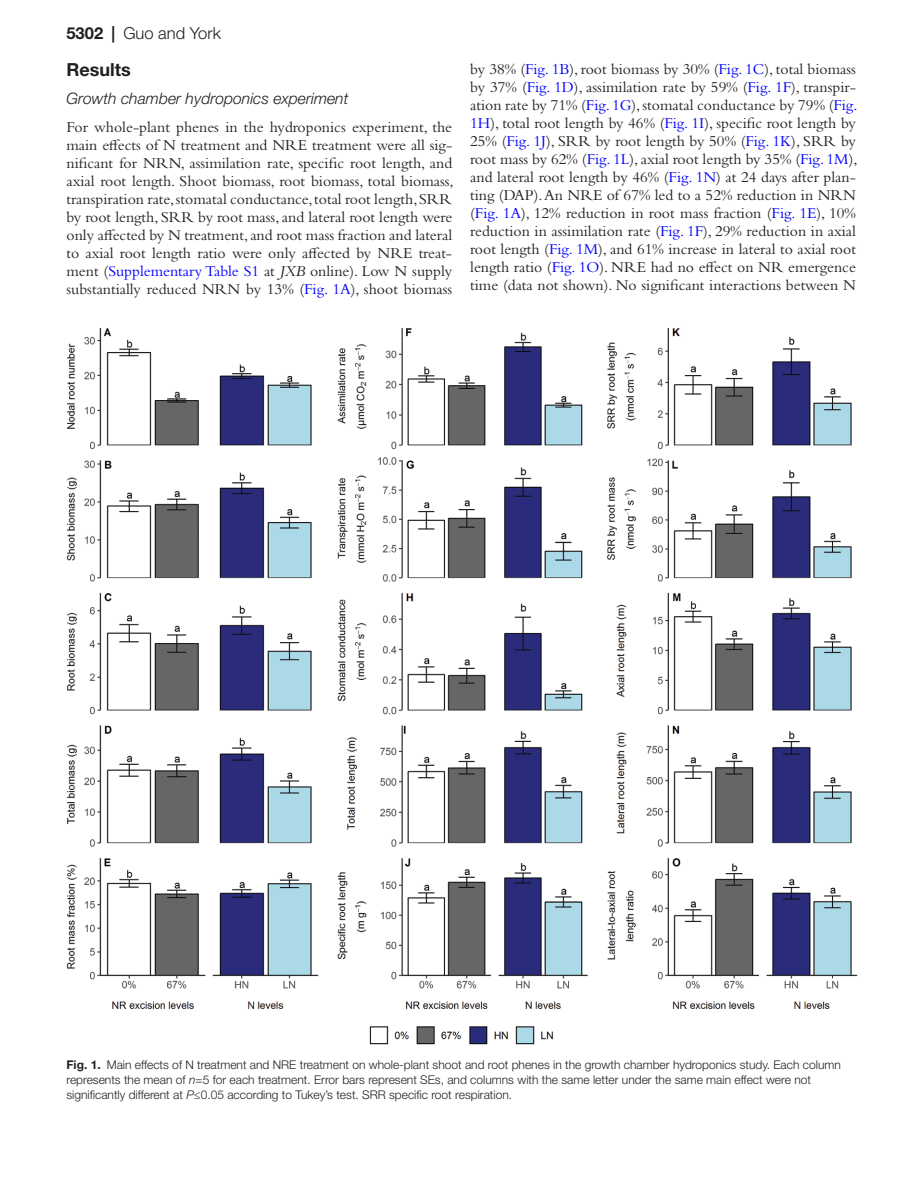
<style>
.page{position:relative;width:919px;height:1187px;background:#fff}
.page>*{position:absolute;margin:0;border:0;box-sizing:border-box;transform-origin:0 0}
.t1{font:700 18px "Helvetica Neue LT Std";color:#231f20}
.t2{font:300 16.5px "Helvetica Neue LT Std";color:#231f20}
.t3{font:15.75px/18px "Bembo Std";color:#231f20;text-align:justify}
.t4{font:italic 300 15.75px "Helvetica Neue LT Std";color:#231f20}
.t5{font:300 12px/15px "Helvetica Neue LT Std";color:#231f20}
.s1{font-weight:700}
.s2{color:#00f}
.s3{font-style:italic}
</style>
<div class="page">
<img style="left:66px;top:328px;width:791px;height:716px">
<p class="t2" style="left:66px;top:23px;width:156px"><span class="s1">5302 |</span> Guo and York</p>
<p class="t1" style="left:66px;top:58px;width:66px">Results</p>
<p class="t4" style="left:66px;top:89px;width:283px">Growth chamber hydroponics experiment</p>
<p class="t3" style="left:66px;top:118px;width:389px">For whole-plant phenes in the hydroponics experiment, the main effects of N treatment and NRE treatment were all sig&shy;nificant for NRN, assimilation rate, specific root length, and axial root length. Shoot biomass, root biomass, total biomass, transpiration rate, stomatal conductance, total root length, SRR by root length, SRR by root mass, and lateral root length were only affected by N treatment, and root mass fraction and lateral to axial root length ratio were only affected by NRE treat&shy;ment (<span class="s2">Supplementary Table S1</span> at <span class="s3">JXB</span> online). Low N supply substantially reduced NRN by 13% (<span class="s2">Fig. 1A</span>), shoot biomass</p>
<p class="t3" style="left:470px;top:59px;width:389px">by 38% (<span class="s2">Fig. 1B</span>), root biomass by 30% (<span class="s2">Fig. 1C</span>), total biomass by 37% (<span class="s2">Fig. 1D</span>), assimilation rate by 59% (<span class="s2">Fig. 1F</span>), transpir&shy;ation rate by 71% (<span class="s2">Fig. 1G</span>), stomatal conductance by 79% (<span class="s2">Fig.<br>1H</span>), total root length by 46% (<span class="s2">Fig. 1I</span>), specific root length by 25% (<span class="s2">Fig. 1J</span>), SRR by root length by 50% (<span class="s2">Fig. 1K</span>), SRR by root mass by 62% (<span class="s2">Fig. 1L</span>), axial root length by 35% (<span class="s2">Fig. 1M</span>), and lateral root length by 46% (<span class="s2">Fig. 1N</span>) at 24 days after plan&shy;ting (DAP). An NRE of 67% led to a 52% reduction in NRN (<span class="s2">Fig. 1A</span>), 12% reduction in root mass fraction (<span class="s2">Fig. 1E</span>), 10% reduction in assimilation rate (<span class="s2">Fig. 1F</span>), 29% reduction in axial root length (<span class="s2">Fig. 1M</span>), and 61% increase in lateral to axial root length ratio (<span class="s2">Fig. 1O</span>). NRE had no effect on NR emergence time (data not shown). No significant interactions between N</p>
<p class="t5" style="left:66px;top:1056px;width:775px"><span class="s1">Fig. 1.</span> Main effects of N treatment and NRE treatment on whole-plant shoot and root phenes in the growth chamber hydroponics study. Each column represents the mean of <span class="s3">n</span>=5 for each treatment. Error bars represent SEs, and columns with the same letter under the same main effect were not significantly different at <span class="s3">P</span>≤0.05 according to Tukey’s test. SRR specific root respiration.</p>
</div>
